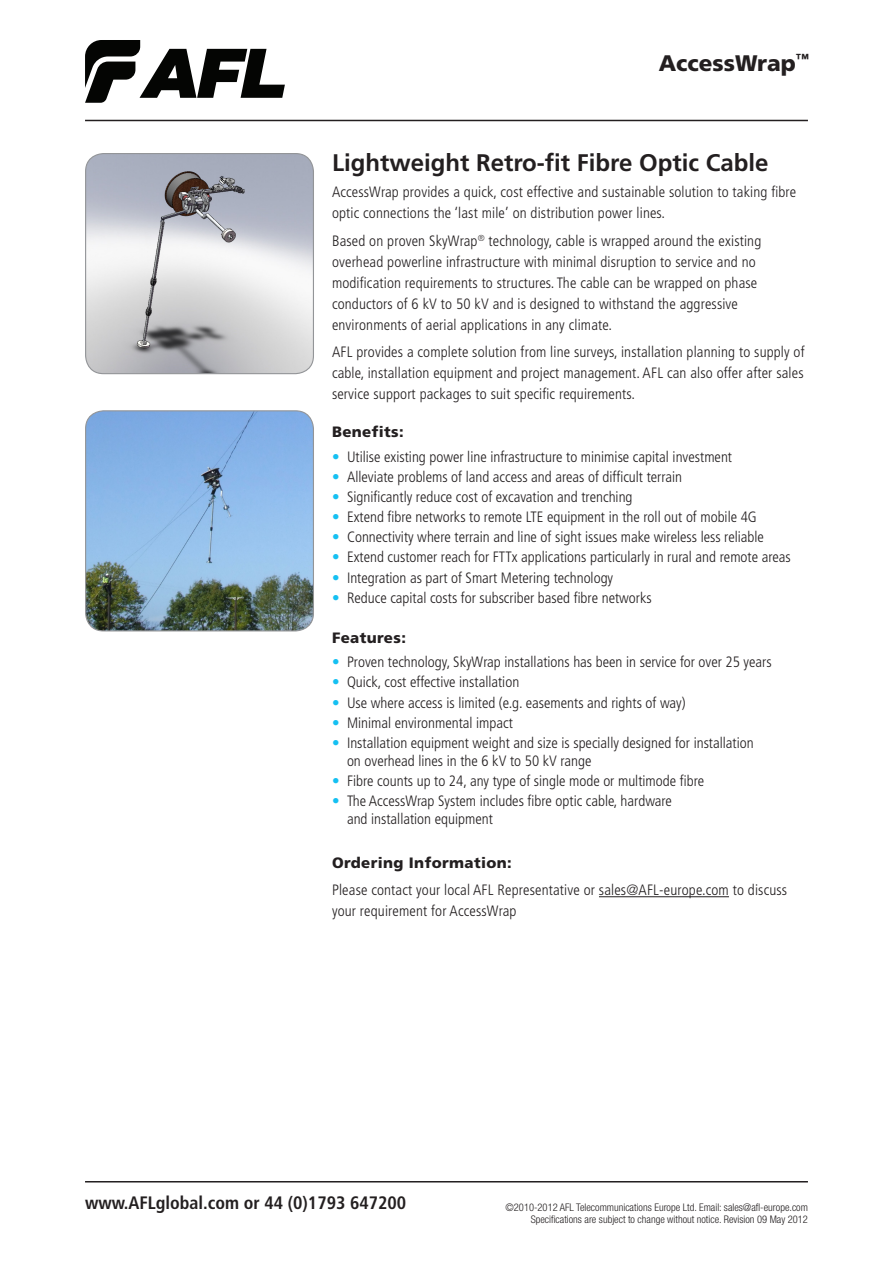
<style>
.page{position:relative;width:893px;height:1263px;background:#fff}
.page>*{position:absolute;margin:0;border:0;box-sizing:border-box;transform-origin:0 0}
.FPP_Product_Title{font:700 24px "Frutiger LT Std";color:#231f20}
.FPP_Document_Title{font:900 22.5px "Frutiger LT Std";color:#231f20}
.FPP_Web___Telephone{font:700 condensed 18px "Frutiger LT Std";color:#231f20}
.FPP_Bullits{font:300 condensed 15px/18px "Frutiger LT Std";color:#231f20}
.FPP_Body_Text{font:300 condensed 15px/21px "Frutiger LT Std";letter-spacing:.01em;color:#231f20}
.FPP_Subhead{font:900 15px "Frutiger LT Std";letter-spacing:.025em;color:#231f20}
.FPP_Footer{font:300 condensed 10.5px "Helvetica Neue";color:#231f20}
.s1{font-family:"Helvetica Neue";color:#15c0f2}
</style>
<div class="page">
<hr style="left:85px;top:120px;width:723px;height:1px;background:#231f20">
<hr style="left:85px;top:1181px;width:723px;height:1px;background:#231f20">
<svg style="left:85px;top:40px;width:200px;height:63px"></svg>
<img style="left:86px;top:154px;width:227px;height:220px">
<div style="left:85px;top:153px;width:229px;height:221px;border:1px solid #939598;border-radius:18px"></div>
<img style="left:86px;top:411px;width:227px;height:220px">
<div style="left:85px;top:410px;width:229px;height:221px;border:1px solid #939598;border-radius:18px"></div>
<hr style="left:599px;top:896px;width:130px;height:1px;background:#231f20">
<p class="FPP_Document_Title" style="left:659px;top:49px;width:152px">AccessWrap<sup>™</sup></p>
<p class="FPP_Product_Title" style="left:332px;top:149px;width:438px">Lightweight Retro-fit Fibre Optic Cable</p>
<p class="FPP_Body_Text" style="left:332px;top:182px;width:466px">AccessWrap provides a quick, cost effective and sustainable solution to taking fibre optic connections the ‘last mile’ on distribution power lines.</p>
<p class="FPP_Body_Text" style="left:332px;top:230px;width:431px">Based on proven SkyWrap<sup>®</sup> technology, cable is wrapped around the existing overhead powerline infrastructure with minimal disruption to service and no modification requirements to structures. The cable can be wrapped on phase conductors of 6 kV to 50 kV and is designed to withstand the aggressive environments of aerial applications in any climate.</p>
<p class="FPP_Body_Text" style="left:332px;top:342px;width:474px;text-align:justify">AFL provides a complete solution from line surveys, installation planning to supply of cable, installation equipment and project management. AFL can also offer after sales service support packages to suit specific requirements.</p>
<p class="FPP_Subhead" style="left:332px;top:423px;width:73px">Benefits:</p>
<p class="FPP_Bullits" style="left:332px;top:448px;width:402px"><span class="s1">•</span> Utilise existing power line infrastructure to minimise capital investment</p>
<p class="FPP_Bullits" style="left:332px;top:468px;width:351px"><span class="s1">•</span> Alleviate problems of land access and areas of difficult terrain</p>
<p class="FPP_Bullits" style="left:332px;top:488px;width:302px"><span class="s1">•</span> Significantly reduce cost of excavation and trenching</p>
<p class="FPP_Bullits" style="left:332px;top:508px;width:426px"><span class="s1">•</span> Extend fibre networks to remote LTE equipment in the roll out of mobile 4G</p>
<p class="FPP_Bullits" style="left:332px;top:528px;width:433px"><span class="s1">•</span> Connectivity where terrain and line of sight issues make wireless less reliable</p>
<p class="FPP_Bullits" style="left:332px;top:548px;width:460px"><span class="s1">•</span> Extend customer reach for FTTx applications particularly in rural and remote areas</p>
<p class="FPP_Bullits" style="left:332px;top:568px;width:283px"><span class="s1">•</span> Integration as part of Smart Metering technology</p>
<p class="FPP_Bullits" style="left:332px;top:589px;width:321px"><span class="s1">•</span> Reduce capital costs for subscriber based fibre networks</p>
<p class="FPP_Subhead" style="left:332px;top:628px;width:75px">Features:</p>
<p class="FPP_Bullits" style="left:332px;top:653px;width:441px"><span class="s1">•</span> Proven technology, SkyWrap installations has been in service for over 25 years</p>
<p class="FPP_Bullits" style="left:332px;top:673px;width:189px"><span class="s1">•</span> Quick, cost effective installation</p>
<p class="FPP_Bullits" style="left:332px;top:693px;width:355px"><span class="s1">•</span> Use where access is limited (e.g. easements and rights of way)</p>
<p class="FPP_Bullits" style="left:332px;top:714px;width:182px"><span class="s1">•</span> Minimal environmental impact</p>
<p class="FPP_Bullits" style="left:347px;top:734px;width:408px;text-indent:-15px"><span class="s1">•</span> Installation equipment weight and size is specially designed for installation on overhead lines in the 6 kV to 50 kV range</p>
<p class="FPP_Bullits" style="left:332px;top:772px;width:374px"><span class="s1">•</span> Fibre counts up to 24, any type of single mode or multimode fibre</p>
<p class="FPP_Bullits" style="left:347px;top:792px;width:326px;text-indent:-15px"><span class="s1">•</span> The AccessWrap System includes fibre optic cable, hardware and installation equipment</p>
<p class="FPP_Subhead" style="left:332px;top:853px;width:181px">Ordering Information:</p>
<p class="FPP_Body_Text" style="left:332px;top:880px;width:457px">Please contact your local AFL Representative or sales@AFL-europe.com to discuss your requirement for AccessWrap</p>
<p class="FPP_Web___Telephone" style="left:85px;top:1192px;width:323px">www.AFLglobal.com or 44 (0)1793 647200</p>
<p class="FPP_Footer" style="left:505px;top:1202px;width:304px">©2010-2012 AFL Telecommunications Europe Ltd. Email: sales@afl-europe.com</p>
<p class="FPP_Footer" style="left:531px;top:1214px;width:279px">Specifications are subject to change without notice. Revision 09 May 2012</p>
</div>
